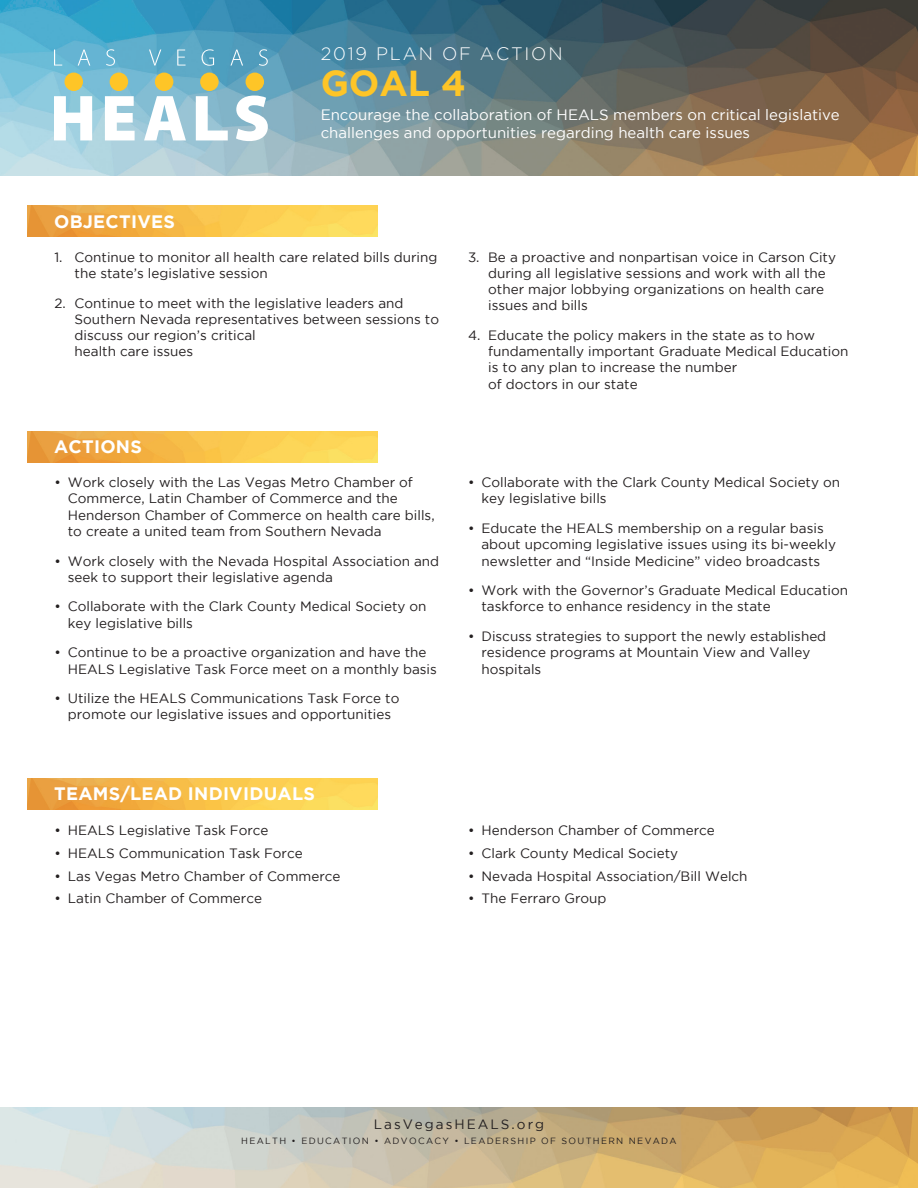
<style>
.page{position:relative;width:918px;height:1188px;background:#fff}
.page>*{position:absolute;margin:0;border:0;box-sizing:border-box;transform-origin:0 0}
.t1{font:700 36px "Gotham";color:#fec527}
.t2{font:700 18px "Gotham";letter-spacing:.015em;color:#fff}
.t3{font:300 18px "Gotham";letter-spacing:.1em;color:#fff}
.t4{font:15px/18px "Gotham";color:#fff}
.t5{font:13.5px/16.2px "Gotham";color:#231f20}
.t6{font:13.5px "Gotham";letter-spacing:.15em;color:#231f20}
.t7{font:9px "Gotham";letter-spacing:.15em;color:#231f20}
</style>
<div class="page">
<img style="left:0;top:0;width:918px;height:176px">
<img style="left:0;top:1107px;width:918px;height:81px">
<svg style="left:54px;top:49px;width:214px;height:92px"></svg>
<img style="left:27px;top:205px;width:351px;height:32px">
<img style="left:27px;top:431px;width:351px;height:31px">
<img style="left:27px;top:778px;width:351px;height:31px">
<h2 class="t2" style="left:54px;top:211px;width:122px">OBJECTIVES</h2>
<h2 class="t3" style="left:321px;top:43px;width:243px">2019 PLAN OF ACTION</h2>
<h1 class="t1" style="left:321px;top:62px;width:147px">GOAL 4</h1>
<p class="t4" style="left:321px;top:106px;width:521px">Encourage the collaboration of HEALS members on critical legislative challenges and opportunities regarding health care issues</p>
<p class="t5" style="left:75px;top:249px;width:364px;text-indent:-20px">1. Continue to monitor all health care related bills during the state’s legislative session</p>
<p class="t5" style="left:75px;top:295px;width:366px;text-indent:-20px">2. Continue to meet with the legislative leaders and Southern Nevada representatives between sessions to discuss our region’s critical<br>health care issues</p>
<h2 class="t2" style="left:54px;top:436px;width:89px">ACTIONS</h2>
<p class="t5" style="left:68px;top:474px;width:368px;text-indent:-14px">• Work closely with the Las Vegas Metro Chamber of Commerce, Latin Chamber of Commerce and the Henderson Chamber of Commerce on health care bills, to create a united team from Southern Nevada</p>
<p class="t5" style="left:68px;top:552px;width:373px;text-indent:-14px">• Work closely with the Nevada Hospital Association and seek to support their legislative agenda</p>
<p class="t5" style="left:68px;top:598px;width:360px;text-indent:-14px">• Collaborate with the Clark County Medical Society on key legislative bills</p>
<p class="t5" style="left:68px;top:644px;width:371px;text-indent:-14px">• Continue to be a proactive organization and have the<br>HEALS Legislative Task Force meet on a monthly basis</p>
<p class="t5" style="left:54px;top:690px;width:347px;text-align:center">• Utilize the HEALS Communications Task Force to promote our legislative issues and opportunities</p>
<h2 class="t2" style="left:54px;top:784px;width:262px">TEAMS/LEAD INDIVIDUALS</h2>
<p class="t5" style="left:54px;top:822px;width:216px">• HEALS Legislative Task Force</p>
<p class="t5" style="left:54px;top:845px;width:250px">• HEALS Communication Task Force</p>
<p class="t5" style="left:54px;top:867px;width:288px">• Las Vegas Metro Chamber of Commerce</p>
<p class="t5" style="left:54px;top:890px;width:209px">• Latin Chamber of Commerce</p>
<p class="t5" style="left:488px;top:249px;width:349px;text-indent:-20px">3. Be a proactive and nonpartisan voice in Carson City during all legislative sessions and work with all the other major lobbying organizations on health care issues and bills</p>
<p class="t5" style="left:488px;top:327px;width:362px;text-indent:-20px">4. Educate the policy makers in the state as to how fundamentally important Graduate Medical Education is to any plan to increase the number<br>of doctors in our state</p>
<p class="t5" style="left:482px;top:474px;width:360px;text-indent:-14px">• Collaborate with the Clark County Medical Society on key legislative bills</p>
<p class="t5" style="left:482px;top:520px;width:356px;text-indent:-14px">• Educate the HEALS membership on a regular basis about upcoming legislative issues using its bi-weekly newsletter and “Inside Medicine” video broadcasts</p>
<p class="t5" style="left:482px;top:582px;width:368px;text-indent:-14px">• Work with the Governor’s Graduate Medical Education taskforce to enhance residency in the state</p>
<p class="t5" style="left:482px;top:628px;width:346px;text-indent:-14px">• Discuss strategies to support the newly established residence programs at Mountain View and Valley hospitals</p>
<p class="t5" style="left:468px;top:822px;width:248px">• Henderson Chamber of Commerce</p>
<p class="t5" style="left:468px;top:845px;width:212px">• Clark County Medical Society</p>
<p class="t5" style="left:468px;top:867px;width:281px">• Nevada Hospital Association/Bill Welch</p>
<p class="t5" style="left:468px;top:890px;width:140px">• The Ferraro Group</p>
<p class="t6" style="left:374px;top:1117px;width:172px">LasVegasHEALS.org</p>
<p class="t7" style="left:241px;top:1136px;width:437px">HEALTH • EDUCATION • ADVOCACY • LEADERSHIP OF SOUTHERN NEVADA</p>
</div>
